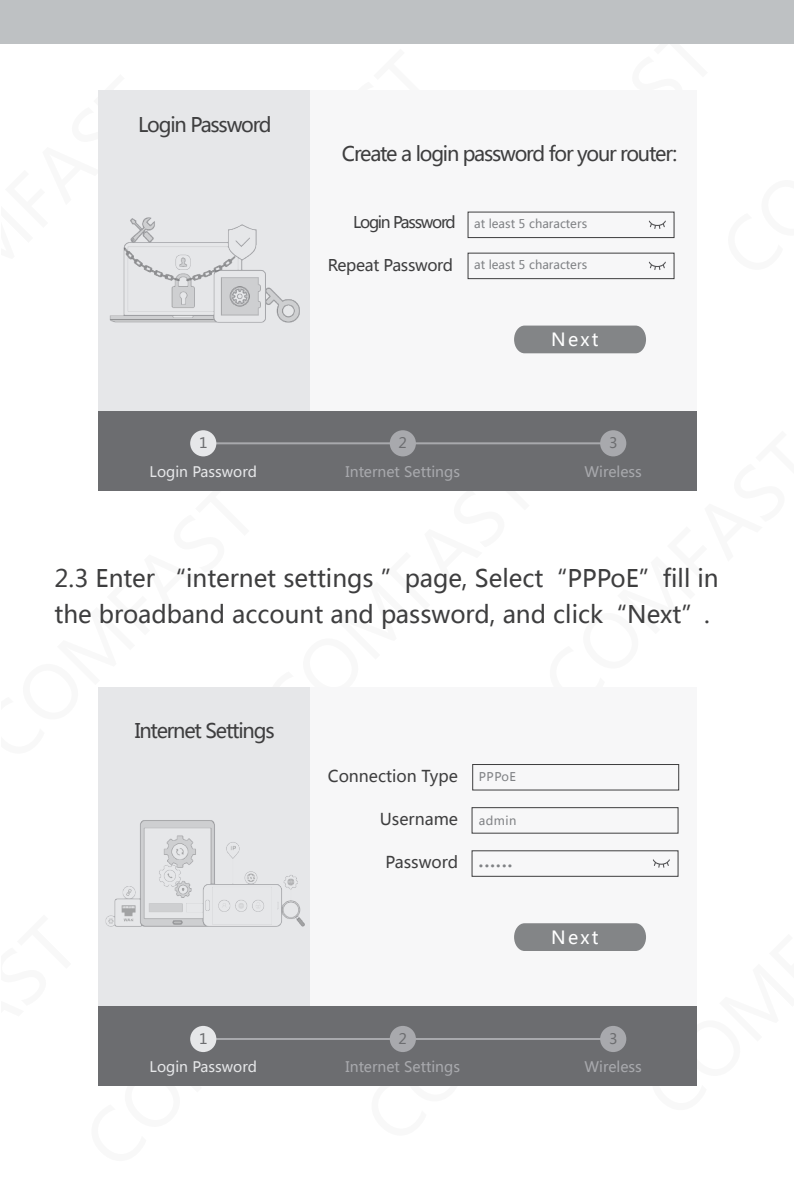
<style>
.page{position:relative;width:794px;height:1191px;background:#fff}
.page>*{position:absolute;margin:0;border:0;box-sizing:border-box;transform-origin:0 0}
.t1{font:24px/36.8px "Microsoft Ya Hei";color:#3e3e3f}
.t2{font:20px "Microsoft Ya Hei";letter-spacing:-.06em;color:#3e3e3f}
.t3{font:18px "Microsoft Ya Hei";letter-spacing:.12em;color:#fff}
.t4{font:16px "Microsoft Ya Hei";color:#3e3e3f}
.t5{font:16px "Microsoft Ya Hei";letter-spacing:-.02em;color:#3e3e3f}
.t6{font:14.4px "Microsoft Ya Hei";color:#a8a9ad}
.t7{font:14.4px "Microsoft Ya Hei";color:#e6e7e9}
.t8{font:14.4px "Microsoft Ya Hei";color:#6c6d70}
.t9{font:12px "Microsoft Ya Hei";color:#808285}
.s1{font-size:16px;color:#3e3e3f}
.s2{font-size:24px;color:#808285}
</style>
<div class="page">
<svg style="left:269px;top:490px;width:261px;height:198px"></svg>
<svg style="left:98px;top:490px;width:152px;height:198px"></svg>
<div style="left:0;top:0;width:794px;height:44px;background:#bec1c3"></div>
<div style="left:98px;top:90px;width:212px;height:400px;background:#e6e7e9"></div>
<div style="left:310px;top:90px;width:386px;height:400px;background:#f7f7f8"></div>
<svg style="left:514px;top:325px;width:132px;height:28px"></svg>
<img style="left:109px;top:217px;width:191px;height:106px">
<div style="left:98px;top:411px;width:598px;height:79px;background:#6c6d70"></div>
<div style="left:467px;top:211px;width:207px;height:27px;border:1px solid #3e3e3f"></div>
<div style="left:467px;top:253px;width:207px;height:26px;border:1px solid #3e3e3f"></div>
<svg style="left:649px;top:221px;width:17px;height:8px"></svg>
<svg style="left:649px;top:262px;width:17px;height:8px"></svg>
<hr style="left:210px;top:442px;width:403px;height:2px;background:#a8a9ad">
<div style="left:190px;top:430px;width:26px;height:26px;background:#e6e7e9;border-radius:50%"></div>
<div style="left:390px;top:430px;width:26px;height:26px;background:#a8a9ad;border-radius:50%"></div>
<div style="left:600px;top:430px;width:26px;height:26px;background:#a8a9ad;border-radius:50%"></div>
<div style="left:98px;top:688px;width:212px;height:330px;background:#e6e7e9"></div>
<div style="left:310px;top:688px;width:386px;height:330px;background:#f7f7f8"></div>
<svg style="left:514px;top:923px;width:183px;height:163px"></svg>
<img style="left:105px;top:820px;width:200px;height:107px">
<div style="left:471px;top:807px;width:207px;height:26px;border:1px solid #3e3e3f"></div>
<div style="left:472px;top:764px;width:207px;height:26px;border:1px solid #3e3e3f"></div>
<div style="left:471px;top:850px;width:207px;height:26px;border:1px solid #3e3e3f"></div>
<svg style="left:653px;top:859px;width:17px;height:8px"></svg>
<div style="left:98px;top:1006px;width:598px;height:80px;background:#6c6d70"></div>
<hr style="left:210px;top:1038px;width:403px;height:2px;background:#a8a9ad">
<div style="left:190px;top:1026px;width:26px;height:26px;background:#e6e7e9;border-radius:50%"></div>
<div style="left:390px;top:1026px;width:26px;height:26px;background:#a8a9ad;border-radius:50%"></div>
<div style="left:600px;top:1026px;width:26px;height:26px;background:#a8a9ad;border-radius:50%"></div>
<p class="t2" style="left:138px;top:111px;width:135px">Login Password</p>
<p class="t8" style="left:199px;top:433px;width:10px">1</p>
<p class="t7" style="left:150px;top:462px;width:109px">Login Password</p>
<p class="t2" style="left:342px;top:140px;width:337px">Create a login password for your router:</p>
<p class="t9" style="left:353px;top:216px;width:235px"><span class="s1">Login Password</span> at least 5 characters</p>
<p class="t5" style="left:328px;top:254px;width:127px">Repeat Password</p>
<p class="t9" style="left:474px;top:257px;width:114px">at least 5 characters</p>
<p class="t8" style="left:398px;top:433px;width:10px">2</p>
<p class="t6" style="left:346px;top:462px;width:116px">Internet Settings</p>
<p class="t3" style="left:551px;top:328px;width:49px">Next</p>
<p class="t8" style="left:609px;top:433px;width:10px">3</p>
<p class="t6" style="left:584px;top:462px;width:59px">Wireless</p>
<p class="t1" style="left:55px;top:559px;width:665px">2.3 Enter “internet settings ”page, Select“PPPoE”fill in the broadband account and password, and click“Next”.</p>
<p class="t2" style="left:135px;top:717px;width:141px">Internet Settings</p>
<p class="t8" style="left:199px;top:1028px;width:10px">1</p>
<p class="t7" style="left:150px;top:1057px;width:109px">Login Password</p>
<p class="t4" style="left:328px;top:765px;width:132px">Connection Type</p>
<p class="t9" style="left:479px;top:768px;width:39px">PPPoE</p>
<p class="t9" style="left:479px;top:813px;width:39px">admin</p>
<p class="t4" style="left:380px;top:808px;width:80px">Username</p>
<p class="t4" style="left:385px;top:852px;width:129px">Password <span class="s2">......</span></p>
<p class="t8" style="left:398px;top:1028px;width:10px">2</p>
<p class="t6" style="left:346px;top:1057px;width:116px">Internet Settings</p>
<p class="t3" style="left:551px;top:925px;width:49px">Next</p>
<p class="t8" style="left:609px;top:1028px;width:10px">3</p>
<p class="t6" style="left:584px;top:1057px;width:59px">Wireless</p>
</div>
